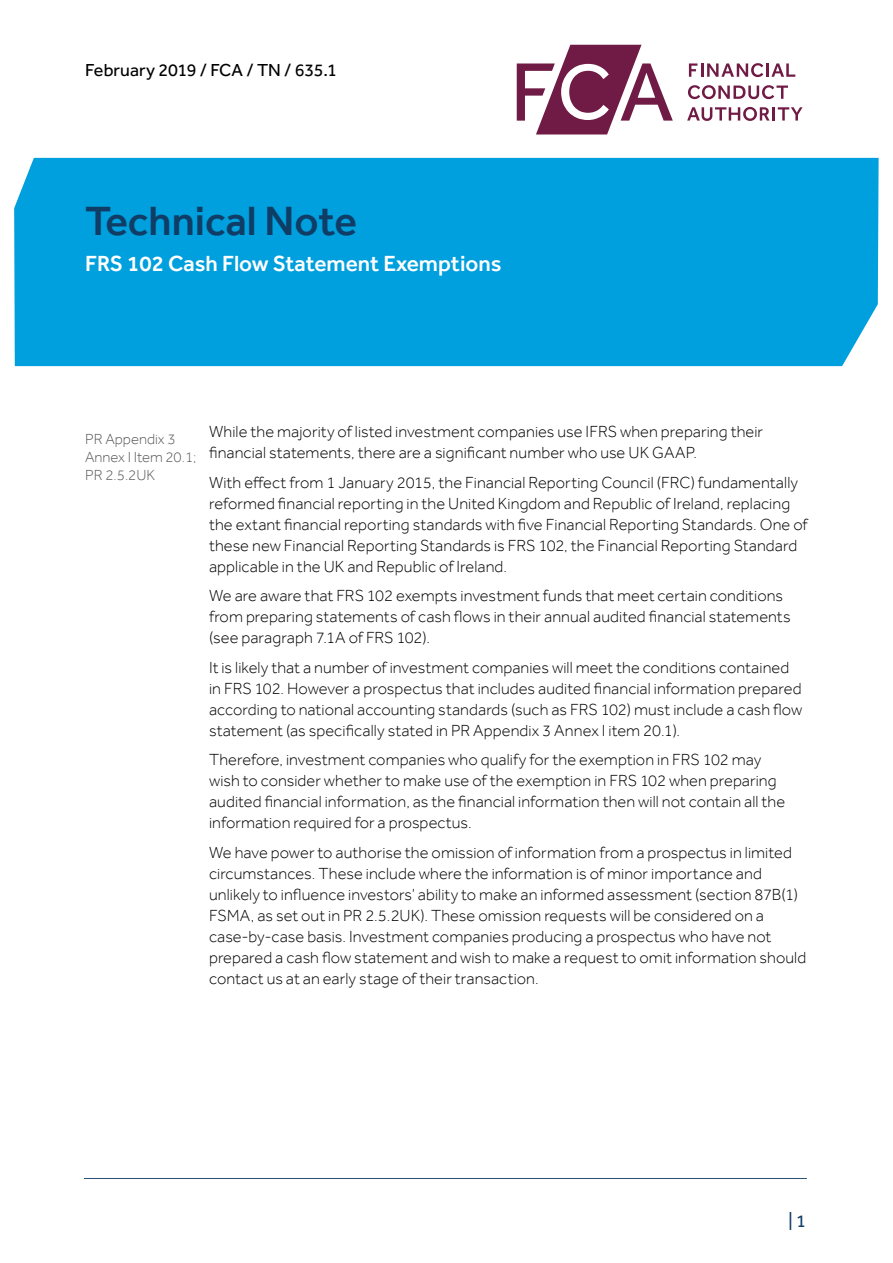
<style>
.page{position:relative;width:893px;height:1263px;background:#fff}
.page>*{position:absolute;margin:0;border:0;box-sizing:border-box;transform-origin:0 0}
.t1{font:500 42px "Effra";color:#103d65}
.t2{font:500 22.5px "Effra";color:#fff}
.t3{font:18px "Effra";color:#000}
.t4{font:18px "Effra";color:#103d65}
.t5{font:300 16.5px/21px "Effra";letter-spacing:.005em;color:#000}
.t6{font:300 15px/18px "Effra";color:#575756}
</style>
<div class="page">
<div style="left:14px;top:158px;width:865px;height:208px;background:#009fdd"></div>
<hr style="left:84px;top:1178px;width:723px;height:1px;background:#103d65">
<svg style="left:517px;top:45px;width:156px;height:89px"></svg>
<svg style="left:689px;top:63px;width:74px;height:14px"></svg>
<hr style="left:766px;top:63px;width:3px;height:14px;background:#701b45">
<svg style="left:771px;top:63px;width:24px;height:14px"></svg>
<svg style="left:688px;top:85px;width:100px;height:14px"></svg>
<svg style="left:687px;top:107px;width:83px;height:14px"></svg>
<hr style="left:772px;top:107px;width:3px;height:14px;background:#701b45">
<svg style="left:778px;top:107px;width:25px;height:14px"></svg>
<p class="t3" style="left:85px;top:59px;width:253px">February 2019 / FCA / TN / 635.1</p>
<h1 class="t1" style="left:85px;top:196px;width:274px">Technical Note</h1>
<h2 class="t2" style="left:85px;top:250px;width:418px">FRS 102 Cash Flow Statement Exemptions</h2>
<p class="t6" style="left:85px;top:430px;width:113px">PR Appendix 3<br>Annex I Item 20.1;<br>PR 2.5.2UK</p>
<p class="t5" style="left:209px;top:421px;width:556px">While the majority of listed investment companies use IFRS when preparing their financial statements, there are a significant number who use UK GAAP.</p>
<p class="t5" style="left:209px;top:472px;width:600px">With effect from 1 January 2015, the Financial Reporting Council (FRC) fundamentally reformed financial reporting in the United Kingdom and Republic of Ireland, replacing the extant financial reporting standards with five Financial Reporting Standards. One of these new Financial Reporting Standards is FRS 102, the Financial Reporting Standard applicable in the UK and Republic of Ireland.</p>
<p class="t5" style="left:209px;top:585px;width:583px">We are aware that FRS 102 exempts investment funds that meet certain conditions from preparing statements of cash flows in their annual audited financial statements (see paragraph 7.1A of FRS 102).</p>
<p class="t5" style="left:209px;top:657px;width:595px">It is likely that a number of investment companies will meet the conditions contained in FRS 102. However a prospectus that includes audited financial information prepared according to national accounting standards (such as FRS 102) must include a cash flow statement (as specifically stated in PR Appendix 3 Annex I item 20.1).</p>
<p class="t5" style="left:209px;top:749px;width:578px">Therefore, investment companies who qualify for the exemption in FRS 102 may wish to consider whether to make use of the exemption in FRS 102 when preparing audited financial information, as the financial information then will not contain all the information required for a prospectus.</p>
<p class="t5" style="left:209px;top:842px;width:599px">We have power to authorise the omission of information from a prospectus in limited circumstances. These include where the information is of minor importance and unlikely to influence investors’ ability to make an informed assessment (section 87B(1)<br>FSMA, as set out in PR 2.5.2UK). These omission requests will be considered on a case‑by-case basis. Investment companies producing a prospectus who have not prepared a cash flow statement and wish to make a request to omit information should contact us at an early stage of their transaction.</p>
<p class="t4" style="left:788px;top:1210px;width:19px">| 1</p>
</div>
